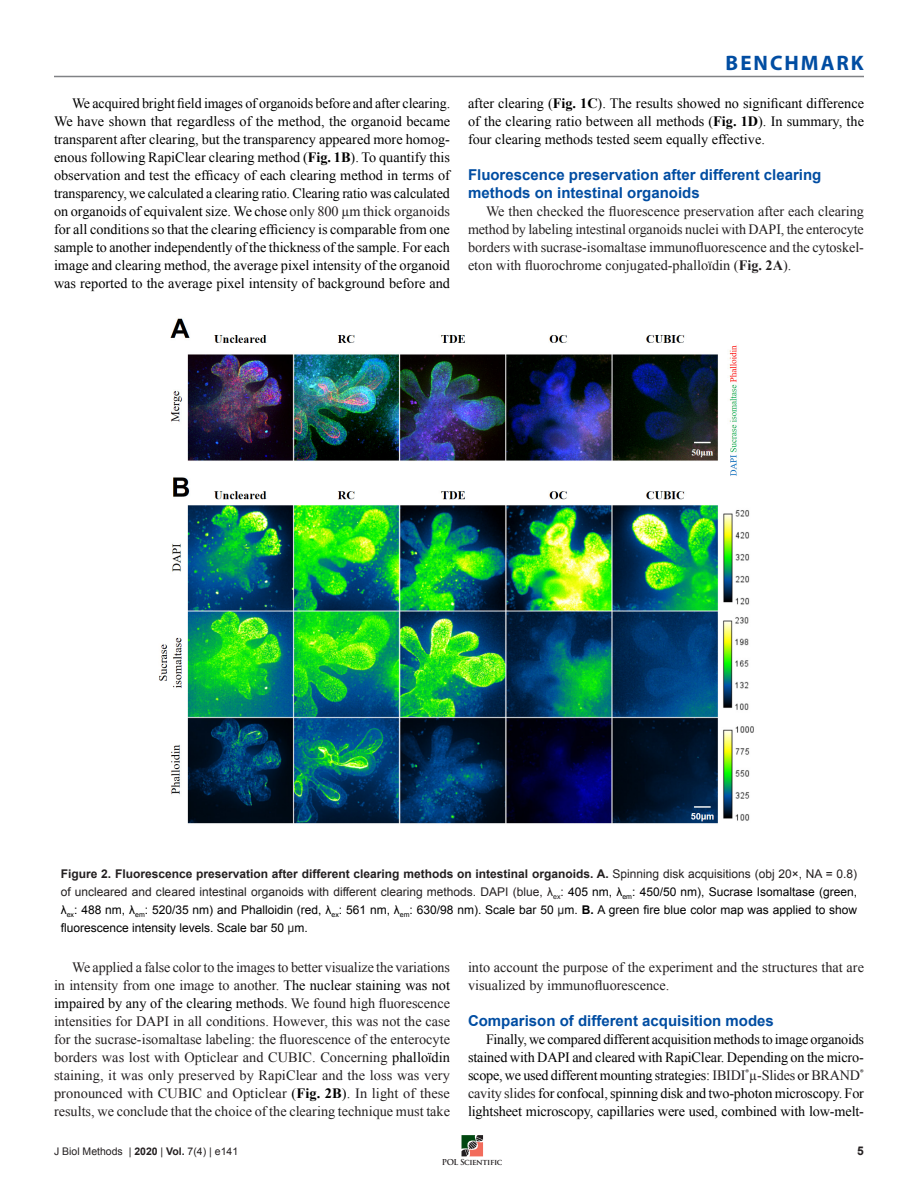
<style>
.page{position:relative;width:918px;height:1188px;background:#fff}
.page>*{position:absolute;margin:0;border:0;box-sizing:border-box;transform-origin:0 0}
.t1{font:700 21px "Myriad Pro";letter-spacing:.095em;color:#014da2}
.Subhead_Blue{font:700 15px/18px "Arial";color:#014da2}
.Body{font:14.25px/18px "Times New Roman";color:#000;text-align:justify}
.Body-2{font:14.25px/18px "Times New Roman";color:#231f20;text-align:justify}
.Figure_Legend_-_Span{font:12px/18px "Arial";color:#000;text-align:justify}
.t2{font:700 12px "Arial";color:#231f20}
.t3{font:10.5px "Arial";color:#231f20}
.t4{font:700 7.95px "Trajan Pro";letter-spacing:-.05em;color:#231f20}
.s1{font-weight:700}
.s2{color:#231f20}
.s3{font-weight:700;color:#231f20}
.s4{color:#000}
.s5{font-family:"Calibri";color:#000}
.s6{font-weight:700;color:#000}
</style>
<div class="page">
<svg style="left:462px;top:1135px;width:21px;height:21px"></svg>
<hr style="left:54px;top:76px;width:810px;height:1px;background:#808285">
<img style="left:158px;top:318px;width:596px;height:506px">
<h1 class="t1" style="left:726px;top:49px;width:140px">BENCHMARK</h1>
<p class="Body" style="left:54px;top:94px;width:398px;text-indent:18px">We acquired bright field images of organoids before and after clearing.<br>We have shown that regardless of the method, the organoid became transparent after clearing, but the transparency appeared more homog&shy;enous following RapiClear clearing method (<span class="s1">Fig. 1B</span>). To quantify this observation and test the efficacy of each clearing method in terms of transparency, we calculated a clearing ratio. Clearing ratio was calculated on organoids of equivalent size. We chose <span class="s2">only 800 µm thick organoids </span>for all conditions so that the clearing efficiency is comparable from one sample to another independently of the thickness of the sample. For each image and clearing method, the average pixel intensity of the organoid was reported to the average pixel intensity of background before and</p>
<p class="Body" style="left:468px;top:94px;width:398px">after clearing (<span class="s1">Fig. 1C</span>). The results showed no significant difference of the clearing ratio between all methods (<span class="s1">Fig. 1D</span>). In summary, the four clearing methods tested seem equally effective.</p>
<p class="Subhead_Blue" style="left:468px;top:166px;width:355px">Fluorescence preservation after different clearing methods on intestinal organoids</p>
<p class="Body-2" style="left:468px;top:202px;width:398px;text-indent:18px">We then checked the fluorescence preservation after each clearing method by labeling intestinal organoids nuclei with DAPI, the enterocyte borders with sucrase-isomaltase immunofluorescence and the cytoskel&shy;eton with fluorochrome conjugated-phalloïdin (<span class="s1">Fig. 2A</span>).</p>
<p class="Figure_Legend_-_Span" style="left:61px;top:864px;width:798px"><span class="s3">Figure 2. Fluorescence preservation after different clearing methods on intestinal organoids. A.</span> <span class="s2">Spinning disk acquisitions (obj 20×, NA = 0.8) of uncleared and cleared intestinal organoids with different clearing methods. DAPI (blue, λ</span><sub>ex</sub><span class="s2">:</span> 405 nm, λ<sub>em</sub>: 450/50 nm), Sucrase Isomaltase (green, λ<sub>ex</sub>: 488 nm, λ<sub>em</sub>: 520/35 nm) and Phalloidin (red, λ<sub>ex</sub>: 561 nm, λ<sub>em</sub>: 630/98 nm). Scale bar 50 <span class="s2">µ</span>m. <span class="s1">B.</span> A green fire blue color map was applied to show fluorescence intensity levels. Scale bar 50 <span class="s2">µ</span>m.</p>
<p class="Body-2" style="left:54px;top:958px;width:398px;text-indent:18px">We applied a false color to the images to better visualize the variations in intensity from one image to another. <span class="s4">The nuclear staining was not impaired by any of the clearing methods.</span> We found high fluorescence intensities for DAPI in all conditions. However, this was not the case for the sucrase-isomaltase labeling: the fluorescence of the enterocyte borders was lost with Opticlear and CUBIC. Concerning <span class="s4">phallo</span><span class="s5">ï</span><span class="s4">din </span>staining, it was only preserved by RapiClear and the loss was very pronounced with CUBIC and Opticlear <span class="s4">(</span><span class="s6">Fig. 2B</span><span class="s4">)</span>. In light of these results, we conclude that the choice of the clearing technique must take</p>
<p class="Body-2" style="left:468px;top:958px;width:398px">into account the purpose of the experiment and the structures that are visualized by immunofluorescence.</p>
<p class="Subhead_Blue" style="left:468px;top:1012px;width:307px">Comparison of different acquisition modes</p>
<p class="Body" style="left:468px;top:1030px;width:398px;text-indent:18px">Finally, we compared different acquisition methods to image organoids stained with DAPI and cleared with RapiClear. Depending on the micro&shy;scope, we used different mounting strategies: <span class="s2">IBIDI</span><sup>®</sup><span class="s2">µ-Slides</span> or <span class="s2">BRAND</span><sup>® </sup><span class="s2">cavity slides</span> for confocal, spinning disk and two-photon microscopy. For lightsheet microscopy, capillaries were used, combined with low-melt-</p>
<p class="t3" style="left:54px;top:1144px;width:186px">J Biol Methods | <span class="s1">2020</span> | <span class="s1">Vol.</span> 7(4) | e141</p>
<p class="t2" style="left:857px;top:1143px;width:8px">5</p>
<p class="t4" style="left:442px;top:1158px;width:62px">POL Scientific</p>
</div>
